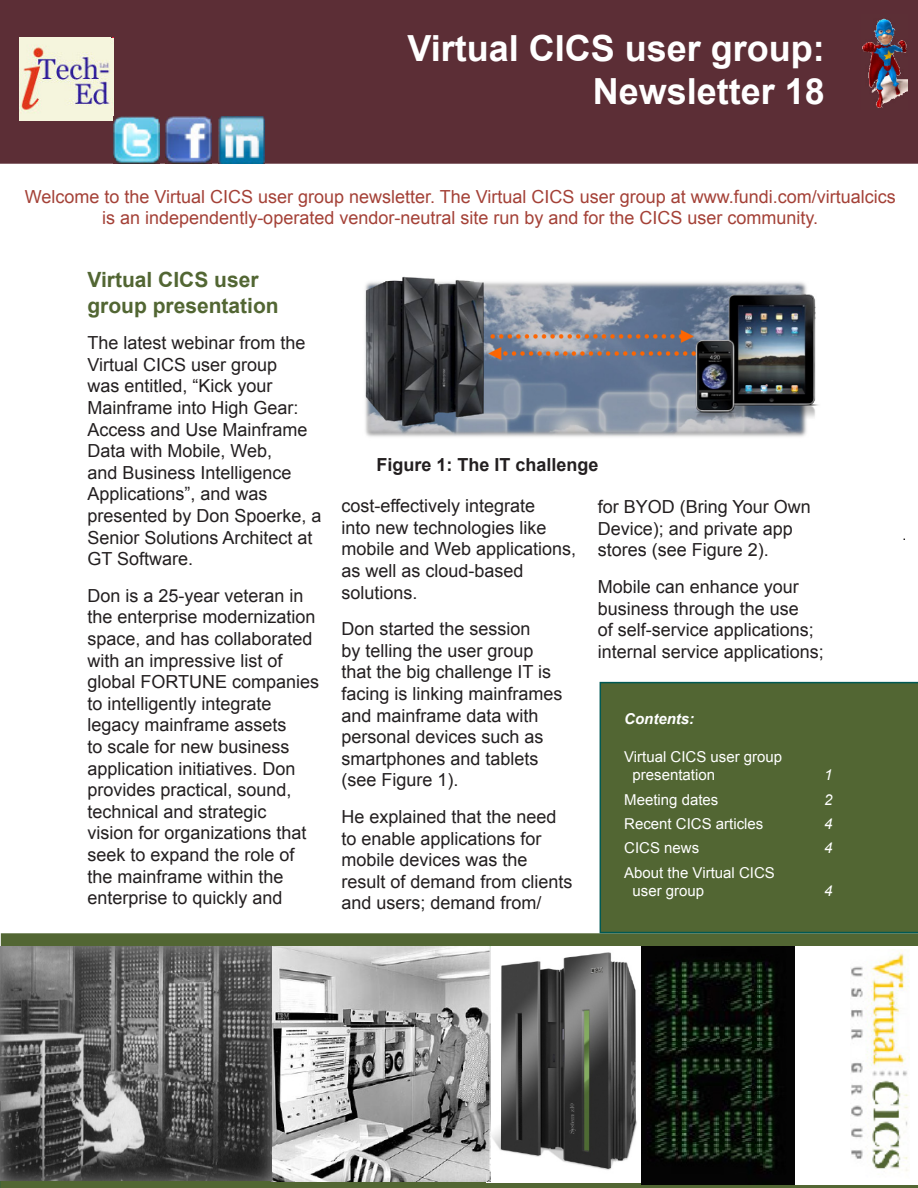
<style>
.page{position:relative;width:918px;height:1188px;background:#fff}
.page>*{position:absolute;margin:0;border:0;box-sizing:border-box;transform-origin:0 0}
.t1{font:700 36px "Arial";color:#fff}
.text{font:700 21px/25.2px "Arial";color:#526633}
.text-2{font:18px/21.6px "Arial";color:#231f20}
.text-3{font:18px/21.6px "Arial";color:#a44137;text-align:center}
.t2{font:700 18px "Arial";color:#231f20}
.contents{font:15px/18px "Arial";color:#fff}
.contents-2{font:italic 700 15px "Arial";color:#fff}
.contents-3{font:italic 15px "Arial";color:#fff}
</style>
<div class="page">
<div style="left:0;top:0;width:918px;height:164px;background:#5c2e36"></div>
<svg style="left:1px;top:933px;width:917px;height:255px"></svg>
<img style="left:491px;top:946px;width:151px;height:236px">
<img style="left:0;top:946px;width:491px;height:236px">
<div style="left:600px;top:682px;width:318px;height:251px;background:#526633"></div>
<img style="left:642px;top:946px;width:276px;height:238px">
<img style="left:19px;top:37px;width:95px;height:83px">
<img style="left:861px;top:15px;width:47px;height:95px">
<img style="left:851px;top:950px;width:58px;height:228px">
<img style="left:219px;top:117px;width:46px;height:46px">
<img style="left:114px;top:116px;width:46px;height:48px">
<img style="left:166px;top:116px;width:46px;height:48px">
<img style="left:365px;top:276px;width:453px;height:161px">
<p class="t1" style="left:407px;top:24px;width:419px">Virtual CICS user group:</p>
<p class="t1" style="left:593px;top:68px;width:234px">Newsletter 18</p>
<p class="text-3" style="left:25px;top:186px;width:873px">Welcome to the Virtual CICS user group newsletter. The Virtual CICS user group at www.fundi.com/virtualcics is an independently-operated vendor-neutral site run by and for the CICS user community.</p>
<p class="text" style="left:87px;top:268px;width:193px">Virtual CICS user group presentation</p>
<p class="text-2" style="left:87px;top:332px;width:236px">The latest webinar from the<br>Virtual CICS user group<br>was entitled, “Kick your<br>Mainframe into High Gear:<br>Access and Use Mainframe<br>Data with Mobile, Web,<br>and Business Intelligence<br>Applications”, and was presented by Don Spoerke, a<br>Senior Solutions Architect at<br>GT Software.</p>
<p class="text-2" style="left:87px;top:585px;width:233px">Don is a 25-year veteran in the enterprise modernization space, and has collaborated with an impressive list of global FORTUNE companies to intelligently integrate legacy mainframe assets<br>to scale for new business application initiatives. Don provides practical, sound, technical and strategic<br>vision for organizations that seek to expand the role of the mainframe within the enterprise to quickly and</p>
<p class="t2" style="left:376px;top:453px;width:224px">Figure 1: The IT challenge</p>
<p class="text-2" style="left:341px;top:495px;width:236px">cost-effectively integrate<br>into new technologies like mobile and Web applications, as well as cloud-based solutions.</p>
<p class="text-2" style="left:341px;top:618px;width:223px">Don started the session<br>by telling the user group that the big challenge IT is facing is linking mainframes and mainframe data with personal devices such as smartphones and tablets (see Figure 1).</p>
<p class="text-2" style="left:341px;top:806px;width:233px">He explained that the need to enable applications for mobile devices was the result of demand from clients and users; demand from/</p>
<p class="text-2" style="left:598px;top:496px;width:215px">for BYOD (Bring Your Own<br>Device); and private app stores (see Figure 2).</p>
<p class="text-2" style="left:598px;top:576px;width:228px">Mobile can enhance your business through the use<br>of self-service applications; internal service applications;</p>
<p class="contents-2" style="left:624px;top:709px;width:71px">Contents:</p>
<p class="contents" style="left:633px;top:748px;width:151px;text-indent:-8px">Virtual CICS user group presentation</p>
<p class="contents-3" style="left:824px;top:765px;width:10px">1</p>
<p class="contents" style="left:624px;top:790px;width:96px">Meeting dates</p>
<p class="contents-3" style="left:824px;top:790px;width:10px">2</p>
<p class="contents" style="left:624px;top:815px;width:141px">Recent CICS articles</p>
<p class="contents-3" style="left:824px;top:814px;width:10px">4</p>
<p class="contents" style="left:624px;top:839px;width:77px">CICS news</p>
<p class="contents-3" style="left:824px;top:838px;width:10px">4</p>
<p class="contents" style="left:633px;top:864px;width:144px;text-indent:-8px">About the Virtual CICS user group</p>
<p class="contents-3" style="left:824px;top:881px;width:10px">4</p>
</div>
